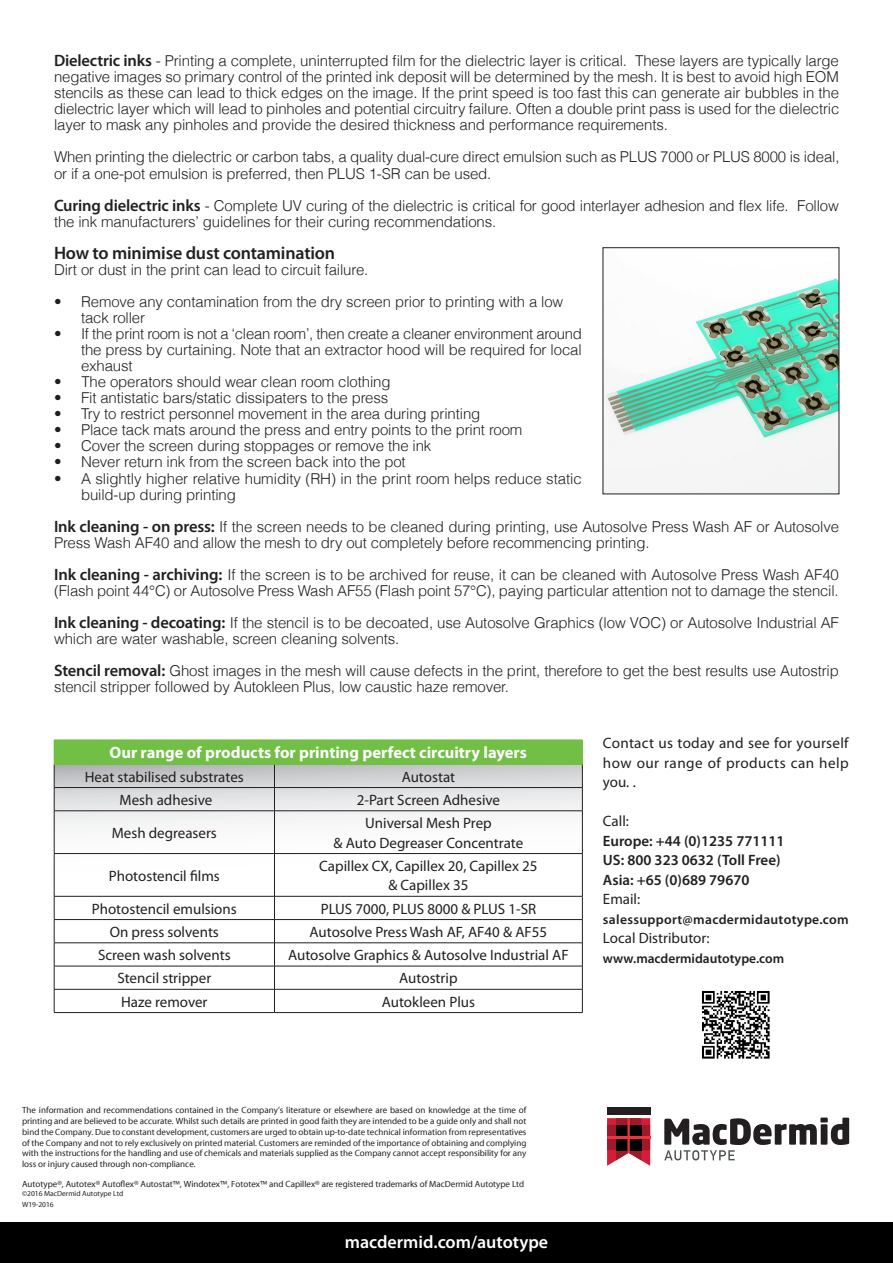
<style>
.page{position:relative;width:893px;height:1263px;background:#fff}
.page>*{position:absolute;margin:0;border:0;box-sizing:border-box;transform-origin:0 0}
.t1{font:600 18px "Myriad Pro";letter-spacing:-.01em;color:#231f20}
.t2{font:600 18px "Myriad Pro";color:#fff}
.Table_body_subheads{font:700 16.5px "Myriad Pro";color:#fff}
.t3{font:300 15px/16px "Helvetica";letter-spacing:-.01em;color:#231f20}
.Table_r_left_10_13_S{font:15px/19.5px "Myriad Pro";color:#231f20;text-align:justify}
.t4{font:600 15px/19.5px "Myriad Pro";color:#231f20}
.t5{font:600 13.5px "Myriad Pro";letter-spacing:.025em;color:#231f20}
.t6{font:600 13.5px "Myriad Pro";color:#231f20}
.t7{font:9px/10.8px "Myriad";color:#231f20;text-align:justify}
.t8{font:7.5px "Myriad";color:#231f20}
.s1{font-family:"Myriad Pro";font-weight:600;font-size:16.5px}
.s2{font-weight:400}
</style>
<div class="page">
<div style="left:0;top:1223px;width:893px;height:40px;background:#000"></div>
<img style="left:702px;top:991px;width:68px;height:68px">
<svg style="left:55px;top:765px;width:527px;height:139px"></svg>
<div style="left:54px;top:740px;width:528px;height:24px;background:#71bf44"></div>
<hr style="left:54px;top:787px;width:220px;height:1px;background:#231f20">
<hr style="left:274px;top:787px;width:309px;height:1px;background:#231f20">
<hr style="left:54px;top:810px;width:220px;height:1px;background:#231f20">
<hr style="left:274px;top:810px;width:309px;height:1px;background:#231f20">
<hr style="left:54px;top:853px;width:220px;height:1px;background:#231f20">
<hr style="left:274px;top:853px;width:309px;height:1px;background:#231f20">
<hr style="left:54px;top:896px;width:220px;height:1px;background:#231f20">
<hr style="left:274px;top:896px;width:309px;height:1px;background:#231f20">
<hr style="left:54px;top:919px;width:220px;height:1px;background:#231f20">
<hr style="left:274px;top:919px;width:309px;height:1px;background:#231f20">
<hr style="left:54px;top:966px;width:220px;height:1px;background:#231f20">
<hr style="left:274px;top:966px;width:309px;height:1px;background:#231f20">
<hr style="left:54px;top:989px;width:220px;height:1px;background:#231f20">
<hr style="left:274px;top:989px;width:309px;height:1px;background:#231f20">
<hr style="left:54px;top:1012px;width:220px;height:1px;background:#231f20">
<hr style="left:274px;top:1012px;width:309px;height:1px;background:#231f20">
<hr style="left:54px;top:942px;width:220px;height:1px;background:#231f20">
<hr style="left:274px;top:942px;width:309px;height:1px;background:#231f20">
<svg style="left:274px;top:765px;width:1px;height:46px"></svg>
<hr style="left:54px;top:811px;width:1px;height:42px;background:#231f20">
<hr style="left:274px;top:811px;width:1px;height:42px;background:#231f20">
<hr style="left:582px;top:811px;width:1px;height:42px;background:#231f20">
<hr style="left:54px;top:854px;width:1px;height:42px;background:#231f20">
<hr style="left:274px;top:854px;width:1px;height:42px;background:#231f20">
<hr style="left:582px;top:854px;width:1px;height:42px;background:#231f20">
<svg style="left:54px;top:896px;width:1px;height:116px"></svg>
<svg style="left:274px;top:896px;width:1px;height:116px"></svg>
<svg style="left:582px;top:896px;width:1px;height:116px"></svg>
<svg style="left:54px;top:765px;width:1px;height:46px"></svg>
<svg style="left:582px;top:740px;width:1px;height:71px"></svg>
<hr style="left:54px;top:764px;width:220px;height:1px;background:#71bf44">
<hr style="left:274px;top:764px;width:309px;height:1px;background:#71bf44">
<img style="left:605px;top:278px;width:232px;height:214px">
<svg style="left:607px;top:1118px;width:43px;height:48px;background:#933641"></svg>
<div style="left:607px;top:1108px;width:43px;height:7px;background:#231f20"></div>
<svg style="left:664px;top:1117px;width:185px;height:43px"></svg>
<p class="t3" style="left:54px;top:52px;width:787px;text-align:justify"><span class="s1">Dielectric inks</span> - Printing a complete, uninterrupted film for the dielectric layer is critical. These layers are typically large negative images so primary control of the printed ink deposit will be determined by the mesh. It is best to avoid high EOM stencils as these can lead to thick edges on the image. If the print speed is too fast this can generate air bubbles in the dielectric layer which will lead to pinholes and potential circuitry failure. Often a double print pass is used for the dielectric layer to mask any pinholes and provide the desired thickness and performance requirements.</p>
<p class="t3" style="left:54px;top:148px;width:787px">When printing the dielectric or carbon tabs, a quality dual-cure direct emulsion such as PLUS 7000 or PLUS 8000 is ideal, or if a one-pot emulsion is preferred, then PLUS 1-SR can be used.</p>
<p class="t3" style="left:54px;top:197px;width:786px"><span class="s1">Curing dielectric inks</span> - Complete UV curing of the dielectric is critical for good interlayer adhesion and flex life. Follow the ink manufacturers’ guidelines for their curing recommendations.</p>
<p class="t1" style="left:54px;top:241px;width:283px">How to minimise dust contamination</p>
<p class="t3" style="left:54px;top:261px;width:316px">Dirt or dust in the print can lead to circuit failure.</p>
<p class="t3" style="left:81px;top:293px;width:484px;text-indent:-27px">• Remove any contamination from the dry screen prior to printing with a low tack roller</p>
<p class="t3" style="left:81px;top:325px;width:502px;text-align:justify;text-indent:-27px">• If the print room is not a ‘clean room’, then create a cleaner environment around the press by curtaining. Note that an extractor hood will be required for local exhaust</p>
<p class="t3" style="left:54px;top:373px;width:338px">• The operators should wear clean room clothing</p>
<p class="t3" style="left:54px;top:389px;width:336px">• Fit antistatic bars/static dissipaters to the press</p>
<p class="t3" style="left:54px;top:405px;width:428px">• Try to restrict personnel movement in the area during printing</p>
<p class="t3" style="left:54px;top:421px;width:470px">• Place tack mats around the press and entry points to the print room</p>
<p class="t3" style="left:54px;top:437px;width:379px">• Cover the screen during stoppages or remove the ink</p>
<p class="t3" style="left:54px;top:453px;width:353px">• Never return ink from the screen back into the pot</p>
<p class="t3" style="left:81px;top:469px;width:502px;text-indent:-27px">• A slightly higher relative humidity (RH) in the print room helps reduce static build-up during printing</p>
<p class="t3" style="left:54px;top:518px;width:787px"><span class="s1">Ink cleaning - on press:</span> If the screen needs to be cleaned during printing, use Autosolve Press Wash AF or Autosolve<br>Press Wash AF40 and allow the mesh to dry out completely before recommencing printing.</p>
<p class="t3" style="left:54px;top:566px;width:786px"><span class="s1">Ink cleaning - archiving:</span> If the screen is to be archived for reuse, it can be cleaned with Autosolve Press Wash AF40 (Flash point 44°C) or Autosolve Press Wash AF55 (Flash point 57°C), paying particular attention not to damage the stencil.</p>
<p class="t3" style="left:54px;top:614px;width:786px"><span class="s1">Ink cleaning - decoating:</span> If the stencil is to be decoated, use Autosolve Graphics (low VOC) or Autosolve Industrial AF which are water washable, screen cleaning solvents.</p>
<p class="t3" style="left:54px;top:662px;width:786px"><span class="s1">Stencil removal:</span> Ghost images in the mesh will cause defects in the print, therefore to get the best results use Autostrip stencil stripper followed by Autokleen Plus, low caustic haze remover.</p>
<p class="Table_body_subheads" style="left:109px;top:742px;width:419px">Our range of products for printing perfect circuitry layers</p>
<p class="Table_r_left_10_13_S" style="left:85px;top:766px;width:160px">Heat stabilised substrates</p>
<p class="Table_r_left_10_13_S" style="left:402px;top:766px;width:55px">Autostat</p>
<p class="Table_r_left_10_13_S" style="left:120px;top:790px;width:94px">Mesh adhesive</p>
<p class="Table_r_left_10_13_S" style="left:357px;top:790px;width:145px">2-Part Screen Adhesive</p>
<p class="Table_r_left_10_13_S" style="left:112px;top:823px;width:107px">Mesh degreasers</p>
<p class="Table_r_left_10_13_S" style="left:365px;top:813px;width:128px">Universal Mesh Prep</p>
<p class="Table_r_left_10_13_S" style="left:334px;top:832px;width:191px">&amp; Auto Degreaser Concentrate</p>
<p class="Table_r_left_10_13_S" style="left:109px;top:865px;width:113px">Photostencil films</p>
<p class="Table_r_left_10_13_S" style="left:319px;top:856px;width:220px">Capillex CX, Capillex 20, Capillex 25</p>
<p class="Table_r_left_10_13_S" style="left:388px;top:875px;width:82px">&amp; Capillex 35</p>
<p class="Table_r_left_10_13_S" style="left:92px;top:898px;width:146px">Photostencil emulsions</p>
<p class="Table_r_left_10_13_S" style="left:321px;top:898px;width:217px">PLUS 7000, PLUS 8000 &amp; PLUS 1-SR</p>
<p class="Table_r_left_10_13_S" style="left:110px;top:922px;width:111px">On press solvents</p>
<p class="Table_r_left_10_13_S" style="left:310px;top:922px;width:239px">Autosolve Press Wash AF, AF40 &amp; AF55</p>
<p class="Table_r_left_10_13_S" style="left:98px;top:945px;width:134px">Screen wash solvents</p>
<p class="Table_r_left_10_13_S" style="left:288px;top:945px;width:282px">Autosolve Graphics &amp; Autosolve Industrial AF</p>
<p class="Table_r_left_10_13_S" style="left:117px;top:968px;width:95px">Stencil stripper</p>
<p class="Table_r_left_10_13_S" style="left:399px;top:968px;width:60px">Autostrip</p>
<p class="Table_r_left_10_13_S" style="left:121px;top:991px;width:88px">Haze remover</p>
<p class="Table_r_left_10_13_S" style="left:382px;top:991px;width:95px">Autokleen Plus</p>
<p class="Table_r_left_10_13_S" style="left:603px;top:733px;width:247px">Contact us today and see for yourself how our range of products can help you. .</p>
<p class="Table_r_left_10_13_S" style="left:603px;top:811px;width:28px">Call:</p>
<p class="t4" style="left:603px;top:830px;width:183px">Europe: +44 (0)1235 771111</p>
<p class="t4" style="left:603px;top:850px;width:179px">US: 800 323 0632 (Toll Free)</p>
<p class="t4" style="left:603px;top:869px;width:148px">Asia: +65 (0)689 79670<br><span class="s2">Email:</span></p>
<p class="t5" style="left:603px;top:910px;width:247px">salessupport@macdermidautotype.com</p>
<p class="Table_r_left_10_13_S" style="left:603px;top:928px;width:108px">Local Distributor:</p>
<p class="t6" style="left:603px;top:949px;width:183px">www.macdermidautotype.com</p>
<p class="t7" style="left:22px;top:1105px;width:506px">The information and recommendations contained in the Company’s literature or elsewhere are based on knowledge at the time of printing and are believed to be accurate. Whilst such details are printed in good faith they are intended to be a guide only and shall not bind the Company. Due to constant development, customers are urged to obtain up-to-date technical information from representatives of the Company and not to rely exclusively on printed material. Customers are reminded of the importance of obtaining and complying with the instructions for the handling and use of chemicals and materials supplied as the Company cannot accept responsibility for any loss or injury caused through non-compliance.</p>
<p class="t7" style="left:22px;top:1179px;width:504px">Autotype®, Autotex® Autoflex® Autostat™, Windotex™, Fototex™ and Capillex® are registered trademarks of MacDermid Autotype Ltd</p>
<p class="t8" style="left:22px;top:1190px;width:103px">©2016 MacDermid Autotype Ltd</p>
<p class="t8" style="left:22px;top:1201px;width:33px">W19-2016</p>
<p class="t2" style="left:345px;top:1230px;width:205px">macdermid.com/autotype</p>
</div>
